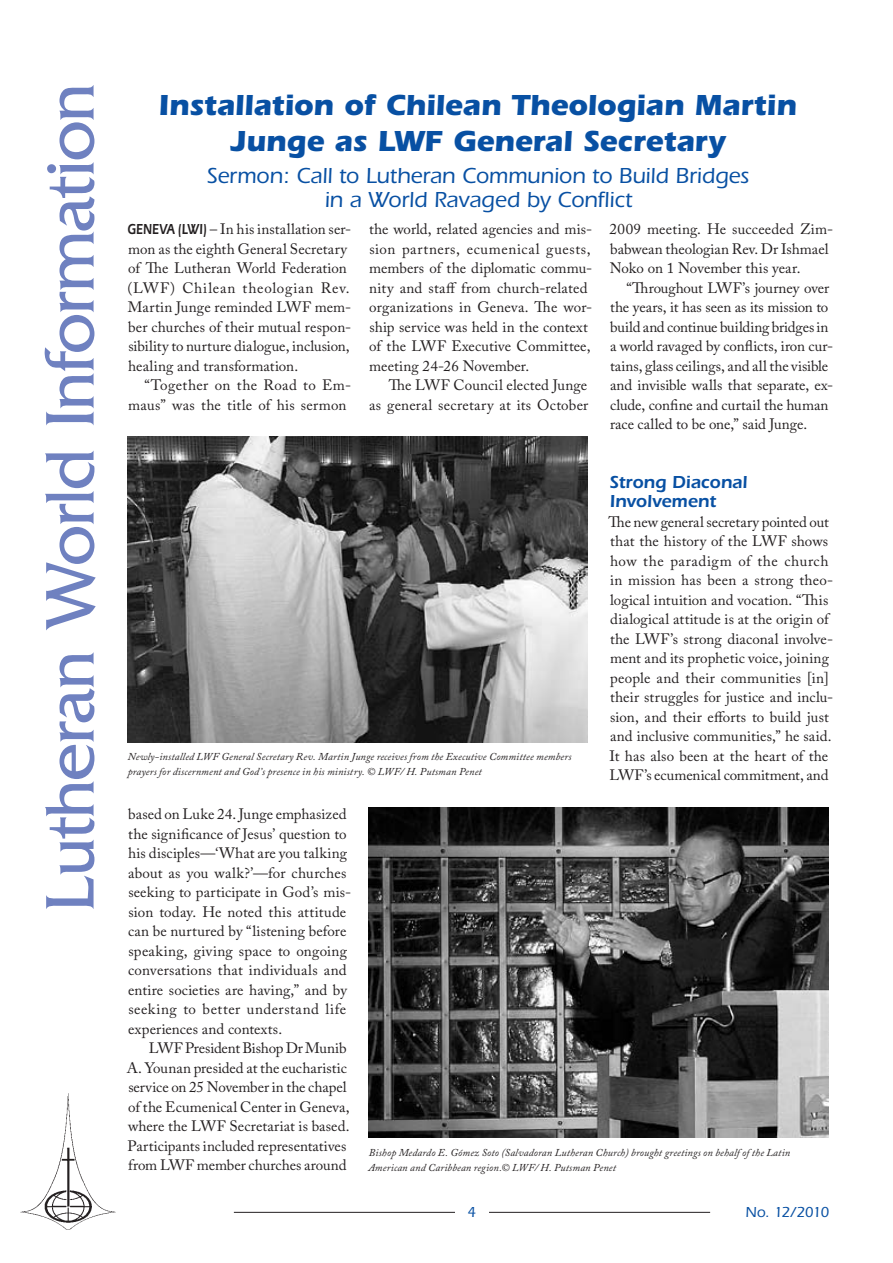
<style>
.page{position:relative;width:893px;height:1263px;background:#fff}
.page>*{position:absolute;margin:0;border:0;box-sizing:border-box;transform-origin:0 0}
.t1{font:72px "Friz Quadrata";letter-spacing:-.02em;color:#6f81c0}
.t2{font:700 30px/36px "Itc Eras";letter-spacing:-.005em;color:#0850a3;text-align:center}
.t3{font:500 22.5px/24px "Itc Eras";letter-spacing:-.005em;color:#0850a3;text-align:center}
.t4{font:600 18px/19.5px "Itc Eras";color:#0850a3}
.t5{font:15px/19.5px "Adobe Caslon Pro";letter-spacing:.005em;color:#231f20}
.t6{font:500 15px "Itc Eras";letter-spacing:-.07em;color:#0850a3}
.t7{font:italic 10.5px/15px "Adobe Caslon Pro";letter-spacing:.015em;color:#231f20}
.s1{font-family:"Itc Eras";font-weight:600}
</style>
<div class="page">
<hr style="left:489px;top:1212px;width:221px;height:1px;background:#231f20">
<hr style="left:234px;top:1212px;width:221px;height:1px;background:#231f20">
<img style="left:20px;top:1093px;width:96px;height:137px">
<img style="left:128px;top:437px;width:459px;height:305px">
<img style="left:369px;top:807px;width:460px;height:330px">
<h1 class="t1" style="left:30px;top:912px;width:830px;rotate:-90deg">Lutheran World Information</h1>
<h2 class="t2" style="left:158px;top:87px;width:640px">Installation of Chilean Theologian Martin<br>Junge as LWF General Secretary</h2>
<h3 class="t3" style="left:207px;top:164px;width:544px">Sermon: Call to Lutheran Communion to Build Bridges in a World Ravaged by Conflict</h3>
<p class="t5" style="left:127px;top:219px;width:225px"><span class="s1">GENEVA (LWI)</span> – In his installation ser&shy;mon as the eighth General Secretary of The Lutheran World Federation (LWF) Chilean theologian Rev.<br>Martin Junge reminded LWF mem&shy;ber churches of their mutual respon&shy;sibility to nurture dialogue, inclusion, healing and transformation.</p>
<p class="t5" style="left:128px;top:375px;width:224px;text-indent:16px">“Together on the Road to Em&shy;maus” was the title of his sermon</p>
<p class="t5" style="left:369px;top:219px;width:224px">the world, related agencies and mis&shy;sion partners, ecumenical guests, members of the diplomatic commu&shy;nity and staff from church-related organizations in Geneva. The wor&shy;ship service was held in the context of the LWF Executive Committee, meeting 24-26 November.</p>
<p class="t5" style="left:369px;top:375px;width:221px;text-align:right">The LWF Council elected Junge<br>as general secretary at its October</p>
<p class="t7" style="left:128px;top:748px;width:445px">Newly-installed LWF General Secretary Rev. Martin Junge receives from the Executive Committee members prayers for discernment and God’s presence in his ministry. © LWF/ H. Putsman Penet</p>
<p class="t5" style="left:610px;top:219px;width:225px">2009 meeting. He succeeded Zim&shy;babwean theologian Rev. Dr Ishmael<br>Noko on 1 November this year.</p>
<p class="t5" style="left:610px;top:278px;width:225px;text-indent:16px">“Throughout LWF’s journey over the years, it has seen as its mission to build and continue building bridges in a world ravaged by conflicts, iron cur&shy;tains, glass ceilings, and all the visible and invisible walls that separate, ex&shy;clude, confine and curtail the human race called to be one,” said Junge.</p>
<p class="t4" style="left:610px;top:472px;width:139px">Strong Diaconal<br>Involvement</p>
<p class="t5" style="left:609px;top:512px;width:226px">The new general secretary pointed out that the history of the LWF shows how the paradigm of the church in mission has been a strong theo&shy;logical intuition and vocation. “This dialogical attitude is at the origin of the LWF’s strong diaconal involve&shy;ment and its prophetic voice, joining people and their communities [in] their struggles for justice and inclu&shy;sion, and their efforts to build just and inclusive communities,” he said.<br>It has also been at the heart of the LWF’s ecumenical commitment, and</p>
<p class="t5" style="left:128px;top:804px;width:225px">based on Luke 24. Junge emphasized the significance of Jesus’ question to his disciples—‘What are you talking about as you walk?’—for churches seeking to participate in God’s mis&shy;sion today. He noted this attitude can be nurtured by “listening before speaking, giving space to ongoing conversations that individuals and entire societies are having,” and by seeking to better understand life experiences and contexts.</p>
<p class="t5" style="left:127px;top:1038px;width:224px;text-indent:22px">LWF President Bishop Dr Munib A. Younan presided at the eucharistic service on 25 November in the chapel of the Ecumenical Center in Geneva, where the LWF Secretariat is based.<br>Participants included representatives from LWF member churches around</p>
<p class="t7" style="left:368px;top:1144px;width:423px">Bishop Medardo E. Gómez Soto (Salvadoran Lutheran Church) brought greetings on behalf of the Latin<br>American and Caribbean region.© LWF/ H. Putsman Penet</p>
<p class="t6" style="left:745px;top:1203px;width:85px">No. 12/2010</p>
</div>
